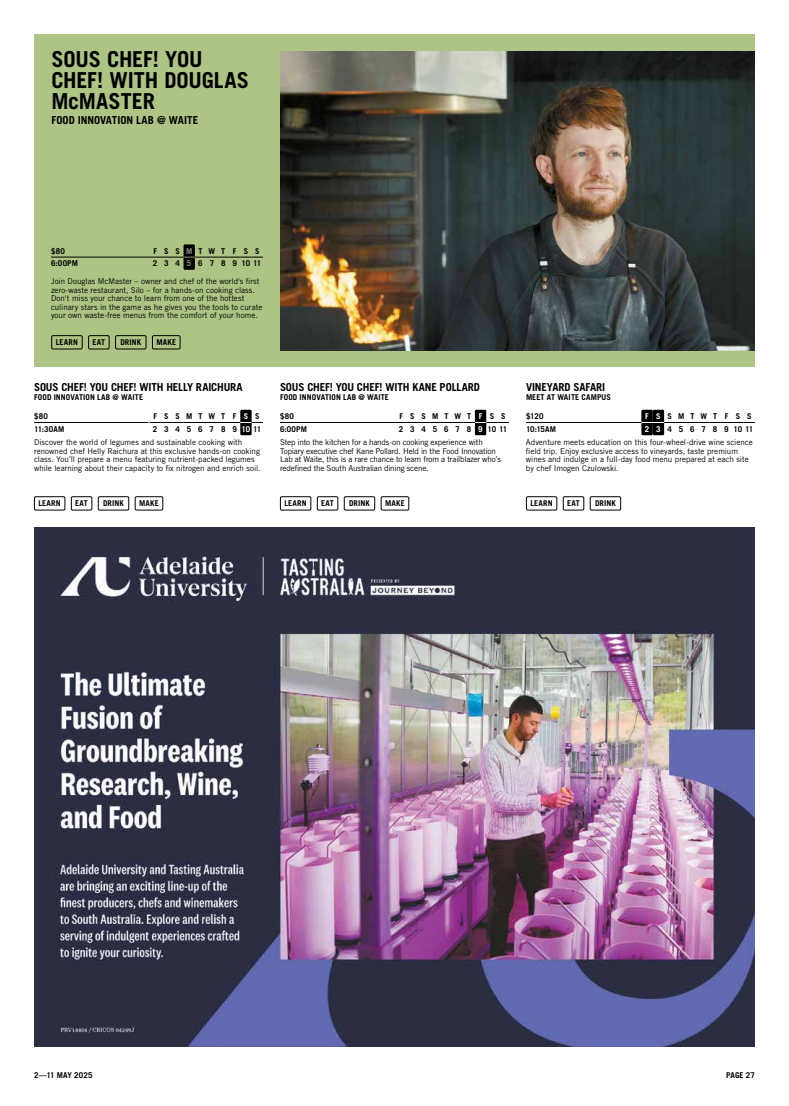
<style>
.page{position:relative;width:789px;height:1106px;background:#fff}
.page>*{position:absolute;margin:0;border:0;box-sizing:border-box;transform-origin:0 0}
.t1{font:700 22px/21.3px "Trade Gothic LT Std";letter-spacing:-.01em;color:#000}
.t2{font:700 11px "Trade Gothic LT Std";letter-spacing:-.01em;color:#000}
.t3{font:8px/8.5px "Trade Gothic LT Std";letter-spacing:-.005em;color:#000}
.t4{font:700 8px/12.7px "Trade Gothic LT Std";letter-spacing:.025em;color:#000}
.t5{font:700 8px/12.8px "Trade Gothic LT Std";letter-spacing:.86em;color:#000}
.t6{font:700 8px/12.8px "Trade Gothic LT Std";letter-spacing:-.01em;color:#000}
.t7{font:700 8px/12.7px "Trade Gothic LT Std";color:#938e87}
.s1{color:#fff}
</style>
<div class="page">
<img style="left:34px;top:527px;width:720px;height:519px">
<hr style="left:34px;top:422px;width:114px;height:1px;background:#000">
<div style="left:240px;top:410px;width:11px;height:25px;background:#000"></div>
<svg style="left:149px;top:422px;width:114px;height:1px"></svg>
<hr style="left:280px;top:422px;width:115px;height:1px;background:#000">
<div style="left:474px;top:410px;width:12px;height:25px;background:#000"></div>
<svg style="left:395px;top:422px;width:113px;height:1px"></svg>
<div style="left:71px;top:496px;width:21px;height:14px;border:1px solid #000"></div>
<div style="left:98px;top:496px;width:31px;height:14px;border:1px solid #000"></div>
<div style="left:34px;top:496px;width:31px;height:14px;border:1px solid #000"></div>
<div style="left:135px;top:496px;width:28px;height:14px;border:1px solid #000"></div>
<div style="left:317px;top:496px;width:21px;height:14px;border:1px solid #000"></div>
<div style="left:343px;top:496px;width:32px;height:14px;border:1px solid #000"></div>
<div style="left:280px;top:496px;width:31px;height:14px;border:1px solid #000"></div>
<div style="left:380px;top:496px;width:29px;height:14px;border:1px solid #000"></div>
<div style="left:562px;top:496px;width:21px;height:14px;border:1px solid #000"></div>
<div style="left:589px;top:496px;width:31px;height:14px;border:1px solid #000"></div>
<div style="left:525px;top:496px;width:32px;height:14px;border:1px solid #000"></div>
<hr style="left:525px;top:422px;width:116px;height:1px;background:#000">
<div style="left:641px;top:410px;width:11px;height:25px;background:#000"></div>
<div style="left:652px;top:410px;width:11px;height:25px;background:#000"></div>
<svg style="left:641px;top:422px;width:113px;height:1px"></svg>
<div style="left:34px;top:34px;width:720px;height:332px;background:#adc484"></div>
<img style="left:280px;top:51px;width:474px;height:300px">
<hr style="left:51px;top:257px;width:98px;height:1px;background:#000">
<div style="left:183px;top:244px;width:12px;height:26px;background:#000"></div>
<svg style="left:149px;top:257px;width:114px;height:1px"></svg>
<div style="left:88px;top:335px;width:21px;height:14px;border:1px solid #000"></div>
<div style="left:115px;top:335px;width:31px;height:14px;border:1px solid #000"></div>
<div style="left:51px;top:335px;width:31px;height:14px;border:1px solid #000"></div>
<div style="left:152px;top:335px;width:28px;height:14px;border:1px solid #000"></div>
<h1 class="t1" style="left:51px;top:48px;width:199px">SOUS CHEF! YOU<br>CHEF! WITH DOUGLAS<br>McMASTER</h1>
<h2 class="t2" style="left:51px;top:113px;width:148px">FOOD INNOVATION LAB @ WAITE</h2>
<p class="t4" style="left:51px;top:244px;width:28px">$80<br>6:00PM</p>
<p class="t4" style="left:153px;top:244px;width:6px">F<br>2</p>
<p class="t4" style="left:164px;top:244px;width:6px">S<br>3</p>
<p class="t4" style="left:175px;top:244px;width:6px">S<br>4</p>
<p class="t7" style="left:186px;top:244px;width:8px">M<br>5</p>
<p class="t4" style="left:198px;top:244px;width:6px">T<br>6</p>
<p class="t4" style="left:208px;top:244px;width:8px">W<br>7</p>
<p class="t4" style="left:221px;top:244px;width:6px">T<br>8</p>
<p class="t4" style="left:232px;top:244px;width:6px">F<br>9</p>
<p class="t4" style="left:241px;top:244px;width:21px">S<br>10 11</p>
<p class="t4" style="left:255px;top:244px;width:6px">S</p>
<p class="t3" style="left:51px;top:277px;width:212px">Join Douglas McMaster – owner and chef of the world's first zero-waste restaurant, Silo – for a hands-on cooking class.<br>Don't miss your chance to learn from one of the hottest culinary stars in the game as he gives you the tools to curate your own waste-free menus from the comfort of your home.</p>
<p class="t4" style="left:56px;top:336px;width:24px">LEARN</p>
<p class="t4" style="left:92px;top:336px;width:14px">EAT</p>
<p class="t4" style="left:120px;top:336px;width:22px">DRINK</p>
<p class="t4" style="left:156px;top:336px;width:21px">MAKE</p>
<h2 class="t2" style="left:34px;top:380px;width:210px">SOUS CHEF! YOU CHEF! WITH HELLY RAICHURA</h2>
<p class="t4" style="left:34px;top:390px;width:110px">FOOD INNOVATION LAB @ WAITE</p>
<p class="t3" style="left:34px;top:438px;width:228px">Discover the world of legumes and sustainable cooking with renowned chef Helly Raichura at this exclusive hands-on cooking class. You’ll prepare a menu featuring nutrient-packed legumes while learning about their capacity to fix nitrogen and enrich soil.</p>
<h2 class="t2" style="left:280px;top:380px;width:201px">SOUS CHEF! YOU CHEF! WITH KANE POLLARD</h2>
<p class="t4" style="left:280px;top:390px;width:110px">FOOD INNOVATION LAB @ WAITE</p>
<p class="t4" style="left:34px;top:409px;width:32px">$80<br>11:30AM</p>
<p class="t5" style="left:153px;top:409px;width:110px">FSSMTWTF<span class="s1">S</span>S<br>23456789<span class="s1">10</span>11</p>
<p class="t4" style="left:280px;top:409px;width:28px">$80<br>6:00PM</p>
<p class="t5" style="left:398px;top:409px;width:110px">FSSMTWT<span class="s1">F</span>SS<br>2345678<span class="s1">9</span>1011</p>
<p class="t3" style="left:280px;top:438px;width:222px">Step into the kitchen for a hands-on cooking experience with Topiary executive chef Kane Pollard. Held in the Food Innovation Lab at Waite, this is a rare chance to learn from a trailblazer who’s redefined the South Australian dining scene.</p>
<h2 class="t2" style="left:525px;top:380px;width:81px">VINEYARD SAFARI</h2>
<p class="t4" style="left:525px;top:390px;width:86px">MEET AT WAITE CAMPUS</p>
<p class="t6" style="left:525px;top:409px;width:31px">$120<br>10:15AM</p>
<p class="t5" style="left:644px;top:409px;width:110px"><span class="s1">FS</span>SMTWTFSS<br><span class="s1">23</span>4567891011</p>
<p class="t3" style="left:525px;top:438px;width:228px">Adventure meets education on this four-wheel-drive wine science field trip. Enjoy exclusive access to vineyards, taste premium wines and indulge in a full-day food menu prepared at each site by chef Imogen Czulowski.</p>
<p class="t4" style="left:38px;top:497px;width:24px">LEARN</p>
<p class="t4" style="left:75px;top:497px;width:14px">EAT</p>
<p class="t4" style="left:103px;top:497px;width:22px">DRINK</p>
<p class="t4" style="left:139px;top:497px;width:21px">MAKE</p>
<p class="t4" style="left:284px;top:497px;width:24px">LEARN</p>
<p class="t4" style="left:321px;top:497px;width:14px">EAT</p>
<p class="t4" style="left:349px;top:497px;width:22px">DRINK</p>
<p class="t4" style="left:385px;top:497px;width:21px">MAKE</p>
<p class="t4" style="left:530px;top:497px;width:24px">LEARN</p>
<p class="t4" style="left:567px;top:497px;width:14px">EAT</p>
<p class="t4" style="left:594px;top:497px;width:22px">DRINK</p>
<p class="t4" style="left:34px;top:1068px;width:60px">2—11 MAY 2025</p>
<p class="t4" style="left:725px;top:1068px;width:30px">PAGE 27</p>
</div>
